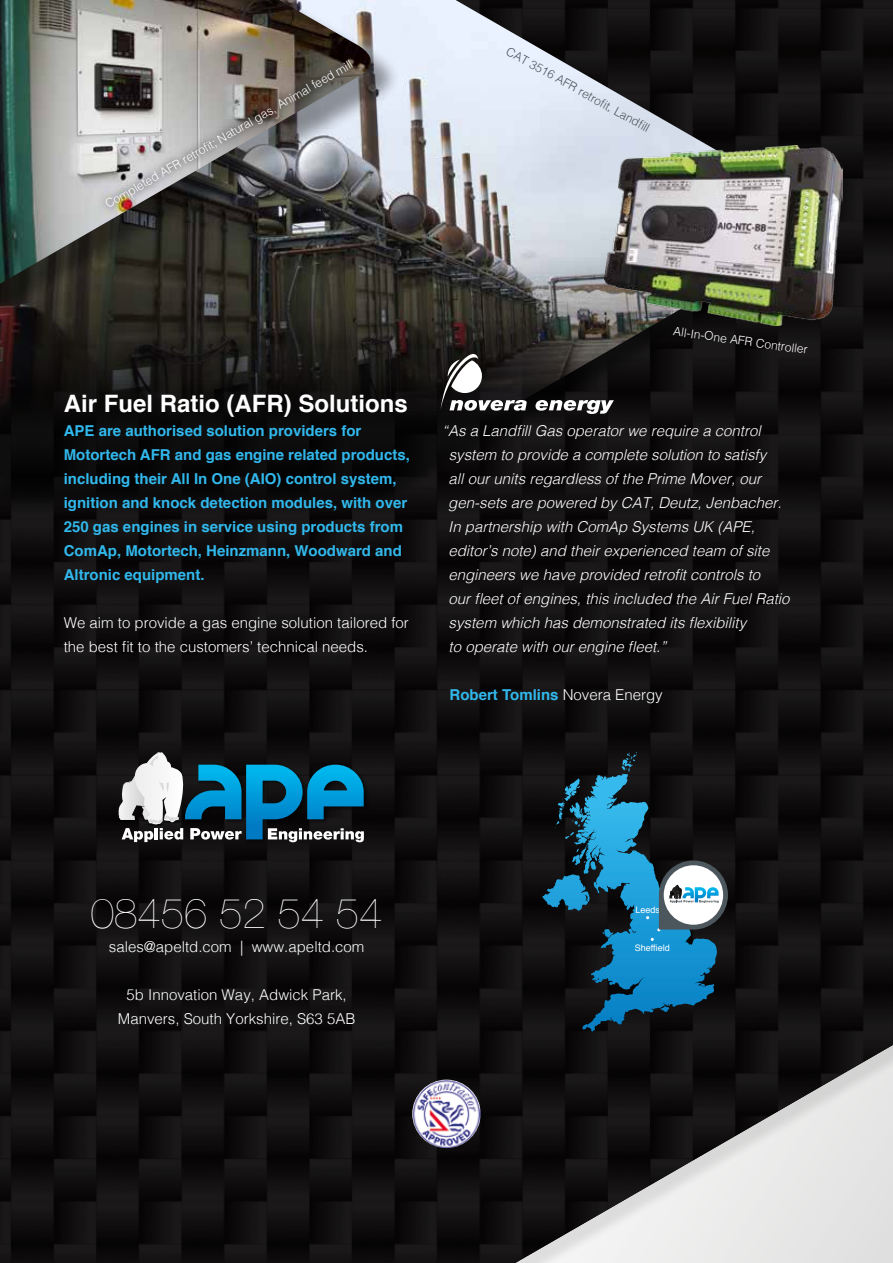
<style>
.page{position:relative;width:893px;height:1263px;background:#fff}
.page>*{position:absolute;margin:0;border:0;box-sizing:border-box;transform-origin:0 0}
.t1{font:200 42px "Helvetica Neue";color:#fff}
.t2{font:700 24px "Helvetica";color:#fff}
.t3{font:italic 300 15px/24px "Helvetica";color:#fff}
.t4{font:700 15px/24px "Helvetica";color:#31b8ec}
.t5{font:300 15px/24px "Helvetica";color:#fff}
.t6{font:300 12px "Helvetica";color:#fff}
.t7{font:300 12px "Helvetica";color:#4c575d}
.t8{font:9px "Helvetica";color:#fff}
.s1{font-weight:300;color:#fff}
</style>
<div class="page">
<img style="left:0;top:0;width:893px;height:1263px">
<div style="left:0;top:0;width:828px;height:508px;background:#0e0c0c"></div>
<img style="left:0;top:0;width:808px;height:488px">
<img style="left:412px;top:1080px;width:69px;height:68px;border-radius:34px">
<img style="left:183px;top:762px;width:187px;height:84px">
<svg style="left:103px;top:752px;width:261px;height:90px;background:#376273"></svg>
<svg style="left:626px;top:752px;width:11px;height:8px"></svg>
<svg style="left:657px;top:860px;width:71px;height:71px"></svg>
<div style="left:0;top:0;width:400px;height:319px;background:#000;opacity:.4"></div>
<img style="left:0;top:0;width:372px;height:284px">
<img style="left:605px;top:146px;width:238px;height:180px">
<svg style="left:440px;top:354px;width:174px;height:60px"></svg>
<svg style="left:97px;top:52px;width:264px;height:163px;background:#82807f"></svg>
<p class="t6" style="left:101px;top:196px;width:285px;rotate:-30deg">Completed AFR retrofi t; Natural gas, Animal feed mill</p>
<p class="t7" style="left:512px;top:41px;width:164px;rotate:29deg">CAT 3516 AFR retrofi t, Landfi ll</p>
<h2 class="t2" style="left:64px;top:384px;width:346px">Air Fuel Ratio (AFR) Solutions</h2>
<p class="t4" style="left:64px;top:419px;width:348px">APE are authorised solution providers for Motortech AFR and gas engine related products, including their All In One (AIO) control system, ignition and knock detection modules, with over 250 gas engines in service using products from ComAp, Motortech, Heinzmann, Woodward and Altronic equipment.</p>
<p class="t5" style="left:64px;top:609px;width:347px">We aim to provide a gas engine solution tailored for the best fit to the customers’ technical needs.</p>
<p class="t6" style="left:675px;top:321px;width:137px;rotate:8deg">All-In-One AFR Controller</p>
<p class="t3" style="left:448px;top:418px;width:343px;text-indent:-6px">“As a Landfill Gas operator we require a control system to provide a complete solution to satisfy<br>all our units regardless of the Prime Mover, our gen-sets are powered by CAT, Deutz, Jenbacher.<br>In partnership with ComAp Systems UK (APE, editor’s note) and their experienced team of site engineers we have provided retrofit controls to<br>our fleet of engines, this included the Air Fuel Ratio system which has demonstrated its flexibility<br>to operate with our engine fleet.”</p>
<p class="t4" style="left:450px;top:683px;width:215px">Robert Tomlins <span class="s1">Novera Energy</span></p>
<h1 class="t1" style="left:91px;top:880px;width:293px">08456 52 54 54</h1>
<p class="t5" style="left:109px;top:933px;width:257px">sales@apeltd.com | www.apeltd.com</p>
<p class="t5" style="left:118px;top:981px;width:239px;text-align:center">5b Innovation Way, Adwick Park,<br>Manvers, South Yorkshire, S63 5AB</p>
<p class="t8" style="left:635px;top:903px;width:26px">Leeds</p>
<p class="t8" style="left:635px;top:941px;width:37px">Sheffield</p>
</div>
